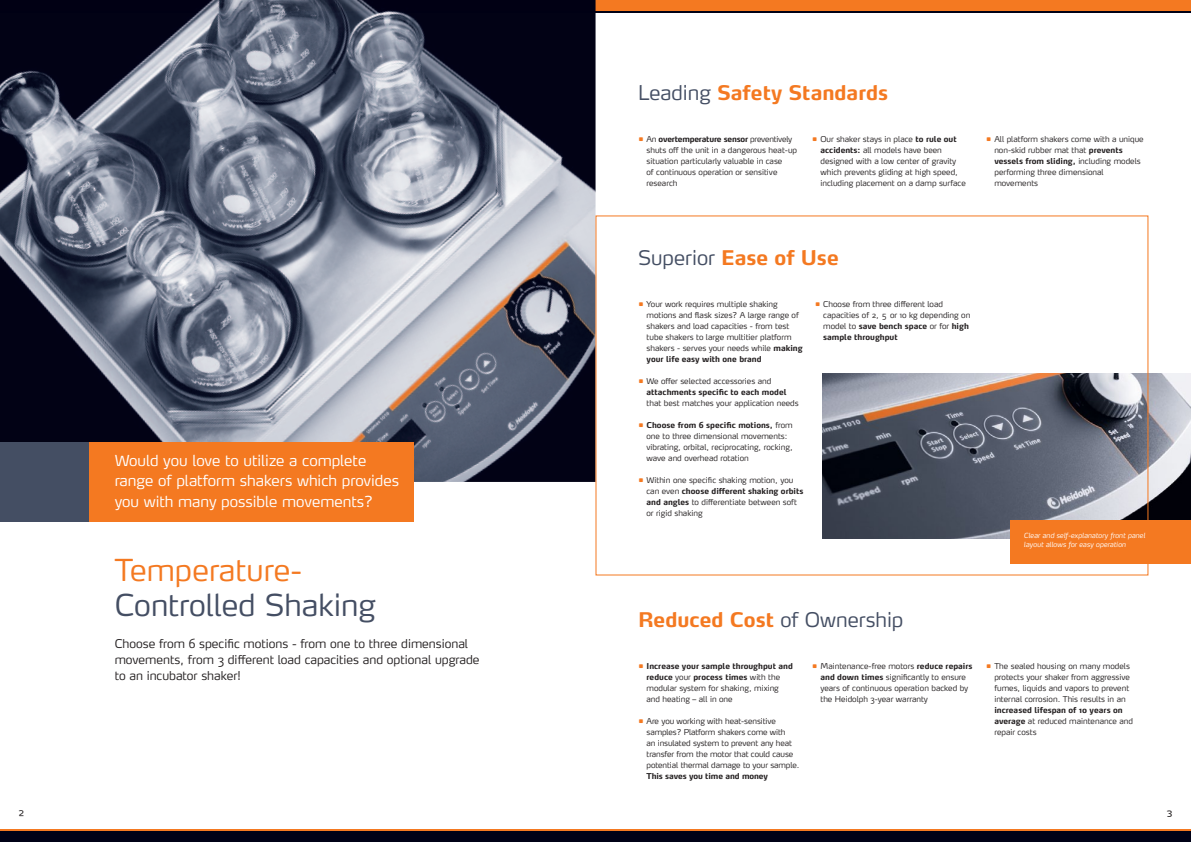
<style>
.page{position:relative;width:1191px;height:842px;background:#fff}
.page>*{position:absolute;margin:0;border:0;box-sizing:border-box;transform-origin:0 0}
.t1{font:300 30px "Max";color:#444e63}
.t2{font:300 30px "Max";color:#f47921}
.t3{font:700 20px "Max";color:#f47921}
.t4{font:300 15px/20.6px "Max";color:#fff}
.t5{font:14px "Max Light SC Expert";color:#231f20}
.t6{font:13px "Max Light SC Expert";color:#231f20}
.t7{font:300 12px/16px "Max";color:#231f20}
.t8{font:300 8px/11px "Max";color:#231f20}
.t9{font:700 8px/11px "Max";color:#231f20}
.t10{font:italic 300 7px/9px "Max";color:#fff}
.s1{font-weight:300;color:#444e63}
.s2{font-size:14px;color:#f47921}
.s3{font-weight:700}
.s4{font-weight:300;font-size:14px;color:#f47921}
.s5{font-weight:300}
</style>
<div class="page">
<div style="left:0;top:831px;width:595px;height:11px;background:#000116"></div>
<div style="left:595px;top:831px;width:596px;height:11px;background:#000116"></div>
<div style="left:595px;top:0;width:596px;height:11px;background:#f47921"></div>
<hr style="left:0;top:829px;width:595px;height:2px;background:#f47921">
<hr style="left:595px;top:829px;width:596px;height:2px;background:#f47921">
<hr style="left:595px;top:11px;width:596px;height:2px;background:#000116">
<img style="left:822px;top:374px;width:369px;height:164px">
<img style="left:0;top:0;width:595px;height:482px">
<div style="left:0;top:442px;width:89px;height:80px;background:#444e63"></div>
<div style="left:89px;top:442px;width:325px;height:80px;background:#f47921"></div>
<div style="left:1011px;top:520px;width:180px;height:44px;background:#f47921"></div>
<h2 class="t3" style="left:638px;top:80px;width:251px"><span class="s1">Leading</span> Safety Standards</h2>
<p class="t8" style="left:646px;top:134px;width:152px;text-indent:-9px"><span class="s2">•</span> An <span class="s3">overtemperature sensor</span> preventively shuts off the unit in a dangerous heat-up situation particularly valuable in case<br>of continuous operation or sensitive research</p>
<p class="t8" style="left:820px;top:134px;width:147px;text-indent:-9px"><span class="s2">•</span> Our shaker stays in place <span class="s3">to rule out accidents:</span> all models have been designed with a low center of gravity which prevents gliding at high speed, including placement on a damp surface</p>
<p class="t8" style="left:994px;top:134px;width:151px;text-indent:-9px"><span class="s2">•</span> All platform shakers come with a unique non-skid rubber mat that <span class="s3">prevents vessels from sliding,</span> including models performing three dimensional movements</p>
<h3 class="t4" style="left:115px;top:450px;width:286px">Would you love to utilize a complete range of platform shakers which provides you with many possible movements?</h3>
<h1 class="t2" style="left:115px;top:551px;width:189px">Temperature-</h1>
<h1 class="t1" style="left:115px;top:586px;width:262px">Controlled Shaking</h1>
<h3 class="t7" style="left:115px;top:635px;width:366px">Choose from 6 specific motions - from one to three dimensional movements, from 3 different load capacities and optional upgrade to an incubator shaker!</h3>
<h2 class="t3" style="left:638px;top:245px;width:202px"><span class="s1">Superior</span> Ease of Use</h2>
<p class="t8" style="left:646px;top:298px;width:158px;text-indent:-9px"><span class="s2">•</span> Your work requires multiple shaking motions and flask sizes? A large range of shakers and load capacities - from test tube shakers to large multitier platform shakers - serves your needs while <span class="s3">making your life easy with one brand</span></p>
<p class="t9" style="left:646px;top:375px;width:141px;text-indent:-9px"><span class="s4">•</span> <span class="s5">We offer selected accessories and </span>attachments specific to each model</p>
<p class="t8" style="left:646px;top:397px;width:154px">that best matches your application needs</p>
<p class="t8" style="left:646px;top:419px;width:148px;text-indent:-9px"><span class="s2">•</span> <span class="s3">Choose from 6 specific motions,</span> from one to three dimensional movements: vibrating, orbital, reciprocating, rocking, wave and overhead rotation</p>
<p class="t8" style="left:646px;top:474px;width:158px;text-indent:-9px"><span class="s2">•</span> Within one specific shaking motion, you can even <span class="s3">choose different shaking orbits and angles</span> to differentiate between soft or rigid shaking</p>
<p class="t8" style="left:823px;top:298px;width:148px;text-indent:-9px"><span class="s2">•</span> Choose from three different load capacities of 2, 5 or 10 kg depending on model to <span class="s3">save bench space</span> or for <span class="s3">high sample throughput</span></p>
<h2 class="t3" style="left:638px;top:607px;width:267px">Reduced Cost <span class="s1">of Ownership</span></h2>
<p class="t10" style="left:1023px;top:530px;width:123px">Clear and self-explanatory front panel layout allows for easy operation</p>
<p class="t8" style="left:646px;top:661px;width:148px;text-indent:-9px"><span class="s2">•</span> <span class="s3">Increase your sample throughput and reduce</span> your <span class="s3">process times</span> with the modular system for shaking, mixing and heating – all in one</p>
<p class="t8" style="left:646px;top:716px;width:154px;text-indent:-9px"><span class="s2">•</span> Are you working with heat-sensitive samples? Platform shakers come with<br>an insulated system to prevent any heat transfer from the motor that could cause potential thermal damage to your sample.</p>
<p class="t9" style="left:646px;top:771px;width:123px">This saves you time and money</p>
<p class="t8" style="left:820px;top:661px;width:154px;text-indent:-9px"><span class="s2">•</span> Maintenance-free motors <span class="s3">reduce repairs and down times</span> significantly to ensure years of continuous operation backed by the Heidolph 3-year warranty</p>
<p class="t8" style="left:994px;top:661px;width:137px;text-align:justify;text-indent:-9px"><span class="s2">•</span> The sealed housing on many models protects your shaker from aggressive fumes, liquids and vapors to prevent internal corrosion. This results in an</p>
<p class="t9" style="left:994px;top:705px;width:140px">increased lifespan of 10 years on average <span class="s5">at reduced maintenance and repair costs</span></p>
<h3 class="t6" style="left:18px;top:807px;width:7px">2</h3>
<h3 class="t5" style="left:1166px;top:807px;width:8px">3</h3>
</div>
